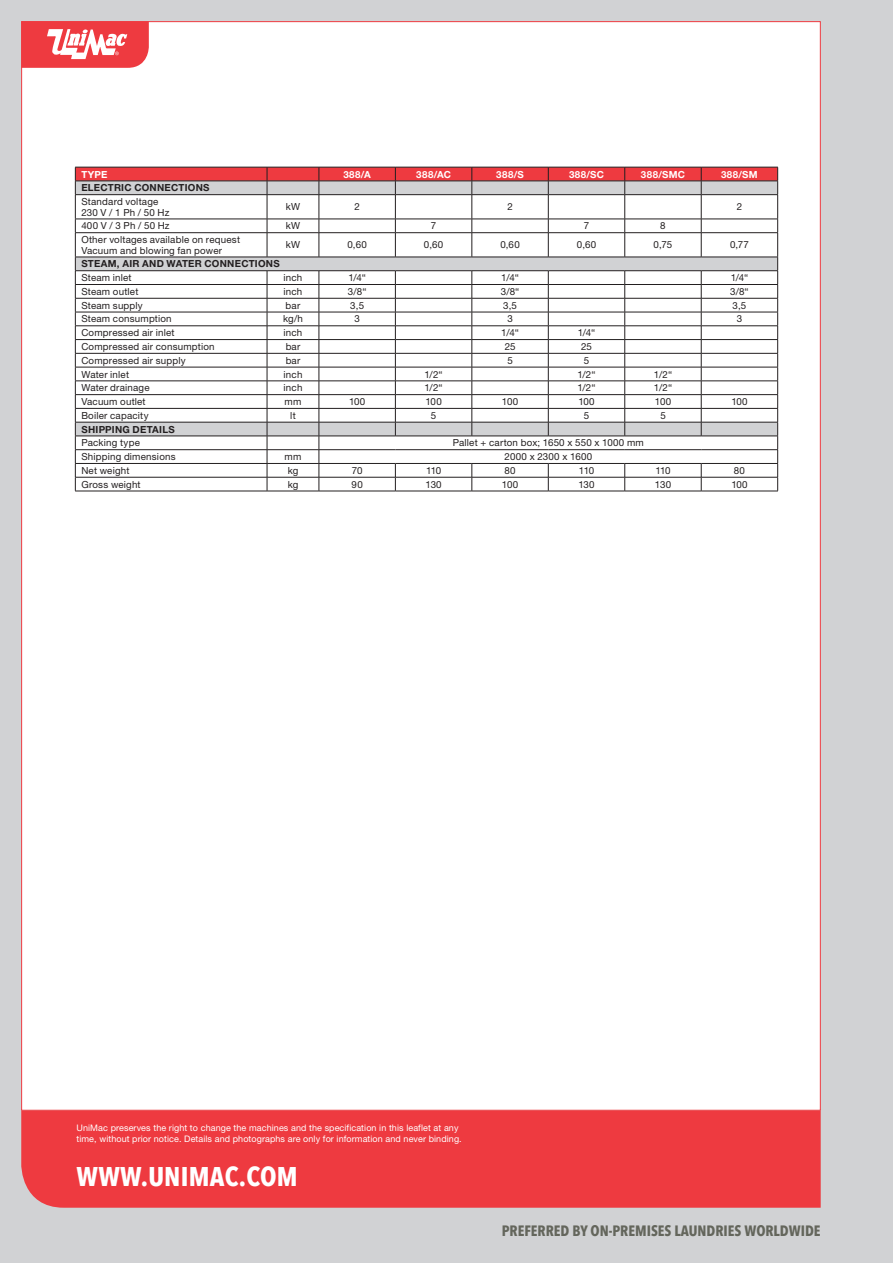
<style>
.page{position:relative;width:893px;height:1263px;background:#d1d2d4}
.page>*{position:absolute;margin:0;border:0;box-sizing:border-box;transform-origin:0 0}
.t1{font:700 27px "Avenir Next Condensed";color:#fff}
.t2{font:700 15px "Avenir Next Condensed";color:#64665c}
.t3{font:9.75px/10.5px "Helvetica Neue LT Pro";letter-spacing:.02em;color:#231f20}
.t4{font:700 9.75px "Helvetica Neue LT Pro";letter-spacing:.025em;color:#231f20}
.t5{font:700 9.75px "Helvetica Neue LT Pro";letter-spacing:.045em;color:#fff}
.t6{font:9px/10.5px "Helvetica Neue LT Pro";letter-spacing:.01em;color:#fff}
</style>
<div class="page">
<div style="left:21px;top:21px;width:800px;height:1089px;background:#fff;border:1px solid #ee3a40"></div>
<div style="left:21px;top:1110px;width:800px;height:98px;background:#ee3a40"></div>
<svg style="left:21px;top:21px;width:128px;height:47px"></svg>
<svg style="left:75px;top:167px;width:703px;height:324px"></svg>
<hr style="left:75px;top:436px;width:192px;height:1px;background:#231f20">
<hr style="left:267px;top:436px;width:52px;height:1px;background:#231f20">
<hr style="left:319px;top:436px;width:76px;height:1px;background:#231f20">
<hr style="left:395px;top:436px;width:77px;height:1px;background:#231f20">
<hr style="left:472px;top:436px;width:76px;height:1px;background:#231f20">
<hr style="left:548px;top:436px;width:77px;height:1px;background:#231f20">
<hr style="left:625px;top:436px;width:76px;height:1px;background:#231f20">
<hr style="left:701px;top:436px;width:77px;height:1px;background:#231f20">
<hr style="left:75px;top:463px;width:192px;height:1px;background:#231f20">
<hr style="left:267px;top:463px;width:52px;height:1px;background:#231f20">
<hr style="left:319px;top:463px;width:76px;height:1px;background:#231f20">
<hr style="left:395px;top:463px;width:77px;height:1px;background:#231f20">
<hr style="left:472px;top:463px;width:76px;height:1px;background:#231f20">
<hr style="left:548px;top:463px;width:77px;height:1px;background:#231f20">
<hr style="left:625px;top:463px;width:76px;height:1px;background:#231f20">
<hr style="left:701px;top:463px;width:77px;height:1px;background:#231f20">
<hr style="left:75px;top:491px;width:192px;height:1px;background:#231f20">
<hr style="left:267px;top:491px;width:52px;height:1px;background:#231f20">
<hr style="left:319px;top:491px;width:76px;height:1px;background:#231f20">
<hr style="left:395px;top:491px;width:77px;height:1px;background:#231f20">
<hr style="left:472px;top:491px;width:76px;height:1px;background:#231f20">
<hr style="left:548px;top:491px;width:77px;height:1px;background:#231f20">
<hr style="left:625px;top:491px;width:76px;height:1px;background:#231f20">
<hr style="left:701px;top:491px;width:77px;height:1px;background:#231f20">
<p class="t5" style="left:81px;top:168px;width:28px">TYPE</p>
<p class="t5" style="left:343px;top:168px;width:29px">388/A</p>
<p class="t5" style="left:416px;top:168px;width:36px">388/AC</p>
<p class="t5" style="left:496px;top:168px;width:29px">388/S</p>
<p class="t5" style="left:569px;top:168px;width:36px">388/SC</p>
<p class="t5" style="left:641px;top:168px;width:46px">388/SMC</p>
<p class="t5" style="left:721px;top:168px;width:38px">388/SM</p>
<p class="t4" style="left:81px;top:182px;width:130px">ELECTRIC CONNECTIONS</p>
<p class="t3" style="left:81px;top:196px;width:90px">Standard voltage<br>230 V / 1 Ph / 50 Hz</p>
<p class="t3" style="left:286px;top:201px;width:16px">kW</p>
<p class="t3" style="left:354px;top:201px;width:7px">2</p>
<p class="t3" style="left:507px;top:201px;width:7px">2</p>
<p class="t3" style="left:737px;top:201px;width:7px">2</p>
<p class="t3" style="left:81px;top:220px;width:90px">400 V / 3 Ph / 50 Hz</p>
<p class="t3" style="left:286px;top:220px;width:16px">kW</p>
<p class="t3" style="left:431px;top:220px;width:7px">7</p>
<p class="t3" style="left:584px;top:220px;width:7px">7</p>
<p class="t3" style="left:660px;top:220px;width:7px">8</p>
<p class="t3" style="left:81px;top:234px;width:160px">Other voltages available on request<br>Vacuum and blowing fan power</p>
<p class="t3" style="left:286px;top:239px;width:16px">kW</p>
<p class="t3" style="left:347px;top:239px;width:21px">0,60</p>
<p class="t3" style="left:424px;top:239px;width:21px">0,60</p>
<p class="t3" style="left:500px;top:239px;width:21px">0,60</p>
<p class="t3" style="left:577px;top:239px;width:21px">0,60</p>
<p class="t3" style="left:654px;top:239px;width:20px">0,75</p>
<p class="t3" style="left:730px;top:239px;width:20px">0,77</p>
<p class="t4" style="left:81px;top:258px;width:200px">STEAM, AIR AND WATER CONNECTIONS</p>
<p class="t3" style="left:81px;top:272px;width:52px">Steam inlet</p>
<p class="t3" style="left:284px;top:272px;width:20px">inch</p>
<p class="t3" style="left:348px;top:272px;width:19px">1/4“</p>
<p class="t3" style="left:501px;top:272px;width:19px">1/4“</p>
<p class="t3" style="left:731px;top:272px;width:19px">1/4“</p>
<p class="t3" style="left:81px;top:286px;width:59px">Steam outlet</p>
<p class="t3" style="left:284px;top:286px;width:20px">inch</p>
<p class="t3" style="left:348px;top:286px;width:20px">3/8“</p>
<p class="t3" style="left:501px;top:286px;width:20px">3/8“</p>
<p class="t3" style="left:730px;top:286px;width:20px">3/8“</p>
<p class="t3" style="left:81px;top:300px;width:63px">Steam supply</p>
<p class="t3" style="left:286px;top:300px;width:16px">bar</p>
<p class="t3" style="left:350px;top:300px;width:15px">3,5</p>
<p class="t3" style="left:503px;top:300px;width:15px">3,5</p>
<p class="t3" style="left:733px;top:300px;width:15px">3,5</p>
<p class="t3" style="left:81px;top:314px;width:92px">Steam consumption</p>
<p class="t3" style="left:283px;top:314px;width:21px">kg/h</p>
<p class="t3" style="left:354px;top:314px;width:7px">3</p>
<p class="t3" style="left:507px;top:314px;width:7px">3</p>
<p class="t3" style="left:737px;top:314px;width:7px">3</p>
<p class="t3" style="left:81px;top:327px;width:95px">Compressed air inlet</p>
<p class="t3" style="left:284px;top:327px;width:20px">inch</p>
<p class="t3" style="left:501px;top:327px;width:19px">1/4“</p>
<p class="t3" style="left:578px;top:327px;width:19px">1/4“</p>
<p class="t3" style="left:81px;top:341px;width:135px">Compressed air consumption</p>
<p class="t3" style="left:286px;top:341px;width:16px">bar</p>
<p class="t3" style="left:505px;top:341px;width:12px">25</p>
<p class="t3" style="left:581px;top:341px;width:12px">25</p>
<p class="t3" style="left:81px;top:355px;width:106px">Compressed air supply</p>
<p class="t3" style="left:286px;top:355px;width:16px">bar</p>
<p class="t3" style="left:507px;top:355px;width:7px">5</p>
<p class="t3" style="left:584px;top:355px;width:7px">5</p>
<p class="t3" style="left:81px;top:369px;width:49px">Water inlet</p>
<p class="t3" style="left:284px;top:369px;width:20px">inch</p>
<p class="t3" style="left:424px;top:369px;width:20px">1/2“</p>
<p class="t3" style="left:577px;top:369px;width:20px">1/2“</p>
<p class="t3" style="left:654px;top:369px;width:20px">1/2“</p>
<p class="t3" style="left:81px;top:382px;width:70px">Water drainage</p>
<p class="t3" style="left:284px;top:382px;width:20px">inch</p>
<p class="t3" style="left:424px;top:382px;width:20px">1/2“</p>
<p class="t3" style="left:577px;top:382px;width:20px">1/2“</p>
<p class="t3" style="left:654px;top:382px;width:20px">1/2“</p>
<p class="t3" style="left:81px;top:396px;width:66px">Vacuum outlet</p>
<p class="t3" style="left:285px;top:396px;width:18px">mm</p>
<p class="t3" style="left:349px;top:396px;width:18px">100</p>
<p class="t3" style="left:425px;top:396px;width:18px">100</p>
<p class="t3" style="left:502px;top:396px;width:18px">100</p>
<p class="t3" style="left:578px;top:396px;width:18px">100</p>
<p class="t3" style="left:655px;top:396px;width:18px">100</p>
<p class="t3" style="left:731px;top:396px;width:18px">100</p>
<p class="t3" style="left:81px;top:410px;width:69px">Boiler capacity</p>
<p class="t3" style="left:290px;top:410px;width:7px">lt</p>
<p class="t3" style="left:431px;top:410px;width:7px">5</p>
<p class="t3" style="left:584px;top:410px;width:7px">5</p>
<p class="t3" style="left:660px;top:410px;width:7px">5</p>
<p class="t4" style="left:81px;top:423px;width:95px">SHIPPING DETAILS</p>
<p class="t3" style="left:81px;top:437px;width:60px">Packing type</p>
<p class="t3" style="left:453px;top:437px;width:193px">Pallet + carton box; 1650 x 550 x 1000 mm</p>
<p class="t3" style="left:81px;top:451px;width:96px">Shipping dimensions</p>
<p class="t3" style="left:285px;top:451px;width:18px">mm</p>
<p class="t3" style="left:504px;top:451px;width:89px">2000 x 2300 x 1600</p>
<p class="t3" style="left:81px;top:465px;width:50px">Net weight</p>
<p class="t3" style="left:288px;top:465px;width:12px">kg</p>
<p class="t3" style="left:352px;top:465px;width:12px">70</p>
<p class="t3" style="left:426px;top:465px;width:17px">110</p>
<p class="t3" style="left:505px;top:465px;width:13px">80</p>
<p class="t3" style="left:579px;top:465px;width:17px">110</p>
<p class="t3" style="left:655px;top:465px;width:17px">110</p>
<p class="t3" style="left:734px;top:465px;width:13px">80</p>
<p class="t3" style="left:81px;top:479px;width:61px">Gross weight</p>
<p class="t3" style="left:288px;top:479px;width:12px">kg</p>
<p class="t3" style="left:352px;top:479px;width:13px">90</p>
<p class="t3" style="left:426px;top:479px;width:18px">130</p>
<p class="t3" style="left:502px;top:479px;width:18px">100</p>
<p class="t3" style="left:578px;top:479px;width:18px">130</p>
<p class="t3" style="left:655px;top:479px;width:18px">130</p>
<p class="t3" style="left:731px;top:479px;width:18px">100</p>
<p class="t6" style="left:77px;top:1123px;width:387px">UniMac preserves the right to change the machines and the specification in this leaflet at any time, without prior notice. Details and photographs are only for information and never binding.</p>
<h1 class="t1" style="left:77px;top:1160px;width:23px">WWW</h1>
<h1 class="t1" style="left:141px;top:1160px;width:123px">.UNI MAC.COM</h1>
<h2 class="t2" style="left:502px;top:1221px;width:320px">PREFERRED BY ON-PREMISES LAUNDRIES WORLDWIDE</h2>
</div>
